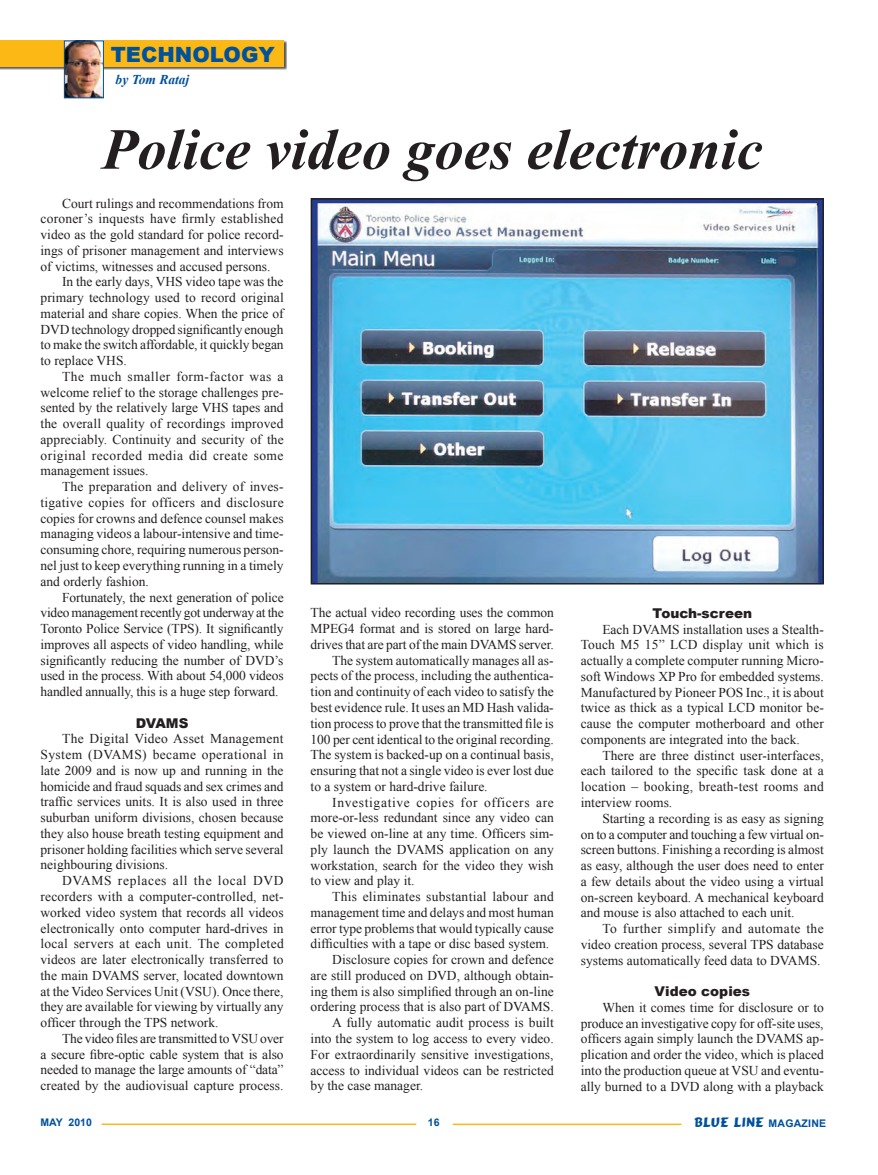
<style>
.page{position:relative;width:878px;height:1175px;background:#fff}
.page>*{position:absolute;margin:0;border:0;box-sizing:border-box;transform-origin:0 0}
.t1{font:italic 700 58.2px "Times New Roman";color:#231f20}
.t2{font:900 21px "Arial";color:#01519b}
.t3{font:13.5px/15.8px "Times New Roman";color:#231f20;text-align:justify}
.t4{font:13.5px "Times New Roman";letter-spacing:.02em;color:#231f20}
.t5{font:13.5px "Times New Roman";letter-spacing:.035em;color:#231f20}
.t6{font:13.5px "Times New Roman";letter-spacing:-.02em;color:#231f20}
.t7{font:13.5px "Times New Roman";letter-spacing:.05em;color:#231f20}
.t8{font:900 13.5px "Arial";color:#231f20}
.t9{font:13.5px "Comic";letter-spacing:.02em;color:#01519b}
.t10{font:italic 700 13.5px "Times New Roman";color:#01519b}
.t11{font:700 10.5px "Arial";color:#01519b}
.s1{font-family:"Arial";font-weight:700;font-size:10.5px}
</style>
<div class="page">
<hr style="left:102px;top:1123px;width:314px;height:2px;background:#fcb814">
<hr style="left:452px;top:1123px;width:229px;height:2px;background:#fcb814">
<img style="left:313px;top:201px;width:507px;height:380px">
<div style="left:310px;top:198px;width:513px;height:386px;border:2px solid #231f20"></div>
<div style="left:0;top:40px;width:287px;height:30px;background:#231f20;opacity:.75"></div>
<div style="left:0;top:40px;width:284px;height:27px;background:#fcb814"></div>
<img style="left:66px;top:42px;width:36px;height:54px">
<div style="left:64px;top:40px;width:40px;height:58px;border:1px solid #01519b"></div>
<h2 class="t2" style="left:111px;top:39px;width:65px">TECHNO</h2>
<h2 class="t2" style="left:210px;top:39px;width:32px">LOGY</h2>
<p class="t10" style="left:116px;top:70px;width:75px">by Tom Rataj</p>
<h1 class="t1" style="left:102px;top:109px;width:662px">Police video goes electronic</h1>
<p class="t3" style="left:62px;top:195px;width:223px">Court rulings and recommendations from</p>
<p class="t3" style="left:40px;top:211px;width:244px">coroner’s inquests have firmly established</p>
<p class="t3" style="left:40px;top:226px;width:244px">video as the gold standard for police record-</p>
<p class="t3" style="left:40px;top:242px;width:244px">ings of prisoner management and interviews</p>
<p class="t3" style="left:40px;top:258px;width:231px">of victims, witnesses and accused persons.</p>
<p class="t3" style="left:62px;top:274px;width:223px">In the early days, VHS video tape was the</p>
<p class="t3" style="left:40px;top:289px;width:245px">primary technology used to record original</p>
<p class="t3" style="left:40px;top:305px;width:244px">material and share copies. When the price of</p>
<p class="t3" style="left:40px;top:321px;width:244px">DVD technology dropped significantly enough</p>
<p class="t3" style="left:40px;top:337px;width:245px">to make the switch affordable, it quickly began</p>
<p class="t3" style="left:40px;top:352px;width:88px">to replace VHS.</p>
<p class="t5" style="left:62px;top:367px;width:223px">The much smaller form-factor was a</p>
<p class="t3" style="left:40px;top:384px;width:244px">welcome relief to the storage challenges pre-</p>
<p class="t3" style="left:40px;top:400px;width:244px">sented by the relatively large VHS tapes and</p>
<p class="t3" style="left:40px;top:415px;width:244px">the overall quality of recordings improved</p>
<p class="t3" style="left:40px;top:431px;width:245px">appreciably. Continuity and security of the</p>
<p class="t5" style="left:40px;top:446px;width:244px">original recorded media did create some</p>
<p class="t3" style="left:40px;top:463px;width:109px">management issues.</p>
<p class="t3" style="left:62px;top:478px;width:223px">The preparation and delivery of inves-</p>
<p class="t4" style="left:40px;top:493px;width:245px">tigative copies for officers and disclosure</p>
<p class="t3" style="left:40px;top:510px;width:244px">copies for crowns and defence counsel makes</p>
<p class="t3" style="left:40px;top:526px;width:244px">managing videos a labour-intensive and time-</p>
<p class="t3" style="left:40px;top:541px;width:244px">consuming chore, requiring numerous person-</p>
<p class="t3" style="left:40px;top:557px;width:244px">nel just to keep everything running in a timely</p>
<p class="t3" style="left:40px;top:573px;width:110px">and orderly fashion.</p>
<p class="t3" style="left:62px;top:589px;width:223px">Fortunately, the next generation of police</p>
<p class="t6" style="left:40px;top:603px;width:245px">video management recently got underway at the</p>
<p class="t3" style="left:40px;top:620px;width:245px">Toronto Police Service (TPS). It significantly</p>
<p class="t3" style="left:40px;top:636px;width:244px">improves all aspects of video handling, while</p>
<p class="t3" style="left:40px;top:652px;width:244px">significantly reducing the number of DVD’s</p>
<p class="t3" style="left:40px;top:667px;width:245px">used in the process. With about 54,000 videos</p>
<p class="t3" style="left:40px;top:683px;width:239px">handled annually, this is a huge step forward.</p>
<p class="t8" style="left:136px;top:713px;width:32px">DVAMS</p>
<p class="t3" style="left:41px;top:730px;width:245px;text-indent:22px">The Digital Video Asset Management System (DVAMS) became operational in late 2009 and is now up and running in the homicide and fraud squads and sex crimes and traffic services units. It is also used in three suburban uniform divisions, chosen because they also house breath testing equipment and prisoner holding facilities which serve several neighbouring divisions.</p>
<p class="t3" style="left:41px;top:872px;width:245px;text-indent:22px">DVAMS replaces all the local DVD recorders with a computer-controlled, net&shy;worked video system that records all videos electronically onto computer hard-drives in local servers at each unit. The completed videos are later electronically transferred to the main DVAMS server, located downtown at the Video Services Unit (VSU). Once there, they are available for viewing by virtually any officer through the TPS network.</p>
<p class="t3" style="left:41px;top:1030px;width:245px;text-indent:22px">The video files are transmitted to VSU over a secure fibre-optic cable system that is also needed to manage the large amounts of “data” created by the audiovisual capture process.</p>
<p class="t3" style="left:310px;top:605px;width:244px">The actual video recording uses the common</p>
<p class="t3" style="left:310px;top:620px;width:245px">MPEG4 format and is stored on large hard-</p>
<p class="t3" style="left:310px;top:636px;width:244px">drives that are part of the main DVAMS server.</p>
<p class="t3" style="left:332px;top:652px;width:223px">The system automatically manages all as-</p>
<p class="t3" style="left:310px;top:668px;width:244px">pects of the process, including the authentica-</p>
<p class="t3" style="left:310px;top:683px;width:245px">tion and continuity of each video to satisfy the</p>
<p class="t3" style="left:310px;top:699px;width:244px">best evidence rule. It uses an MD Hash valida-</p>
<p class="t3" style="left:310px;top:715px;width:244px">tion process to prove that the transmitted file is</p>
<p class="t3" style="left:310px;top:731px;width:245px">100 per cent identical to the original recording.</p>
<p class="t3" style="left:310px;top:746px;width:244px">The system is backed-up on a continual basis,</p>
<p class="t3" style="left:310px;top:762px;width:244px">ensuring that not a single video is ever lost due</p>
<p class="t3" style="left:310px;top:778px;width:178px">to a system or hard-drive failure.</p>
<p class="t7" style="left:332px;top:793px;width:223px">Investigative copies for officers are</p>
<p class="t3" style="left:310px;top:809px;width:244px">more-or-less redundant since any video can</p>
<p class="t3" style="left:310px;top:825px;width:244px">be viewed on-line at any time. Officers sim-</p>
<p class="t3" style="left:310px;top:841px;width:244px">ply launch the DVAMS application on any</p>
<p class="t3" style="left:310px;top:857px;width:244px">workstation, search for the video they wish</p>
<p class="t3" style="left:310px;top:872px;width:105px">to view and play it.</p>
<p class="t4" style="left:332px;top:887px;width:223px">This eliminates substantial labour and</p>
<p class="t3" style="left:310px;top:904px;width:244px">management time and delays and most human</p>
<p class="t3" style="left:310px;top:920px;width:245px">error type problems that would typically cause</p>
<p class="t3" style="left:310px;top:935px;width:240px">difficulties with a tape or disc based system.</p>
<p class="t3" style="left:332px;top:951px;width:223px">Disclosure copies for crown and defence</p>
<p class="t3" style="left:310px;top:967px;width:244px">are still produced on DVD, although obtain-</p>
<p class="t3" style="left:310px;top:983px;width:244px">ing them is also simplified through an on-line</p>
<p class="t3" style="left:310px;top:998px;width:244px">ordering process that is also part of DVAMS.</p>
<p class="t3" style="left:332px;top:1014px;width:223px">A fully automatic audit process is built</p>
<p class="t3" style="left:310px;top:1030px;width:244px">into the system to log access to every video.</p>
<p class="t3" style="left:310px;top:1046px;width:244px">For extraordinarily sensitive investigations,</p>
<p class="t3" style="left:310px;top:1061px;width:244px">access to individual videos can be restricted</p>
<p class="t3" style="left:310px;top:1077px;width:114px">by the case manager.</p>
<p class="t8" style="left:652px;top:603px;width:101px">Touch-screen</p>
<p class="t3" style="left:580px;top:621px;width:244px;text-indent:22px">Each DVAMS installation uses a Stealth-Touch M5 15” LCD display unit which is actually a complete computer running Micro&shy;soft Windows XP Pro for embedded systems.<br>Manufactured by Pioneer POS Inc., it is about twice as thick as a typical LCD monitor be&shy;cause the computer motherboard and other components are integrated into the back.</p>
<p class="t3" style="left:580px;top:747px;width:245px;text-indent:22px">There are three distinct user-interfaces, each tailored to the specific task done at a location – booking, breath-test rooms and interview rooms.</p>
<p class="t3" style="left:580px;top:810px;width:245px;text-indent:22px">Starting a recording is as easy as signing on to a computer and touching a few virtual on&shy;screen buttons. Finishing a recording is almost as easy, although the user does need to enter a few details about the video using a virtual on-screen keyboard. A mechanical keyboard and mouse is also attached to each unit.</p>
<p class="t3" style="left:580px;top:920px;width:244px;text-indent:22px">To further simplify and automate the video creation process, several TPS database systems automatically feed data to DVAMS.</p>
<p class="t8" style="left:654px;top:981px;width:97px">Video copies</p>
<p class="t3" style="left:580px;top:999px;width:245px;text-indent:22px">When it comes time for disclosure or to produce an investigative copy for off-site uses, officers again simply launch the DVAMS ap&shy;plication and order the video, which is placed into the production queue at VSU and eventu&shy;ally burned to a DVD along with a playback</p>
<p class="t11" style="left:41px;top:1115px;width:53px">MAY 2010</p>
<p class="t11" style="left:428px;top:1115px;width:13px">16</p>
<p class="t9" style="left:694px;top:1113px;width:133px">BLUE LINE <span class="s1">MAGAZINE</span></p>
</div>
